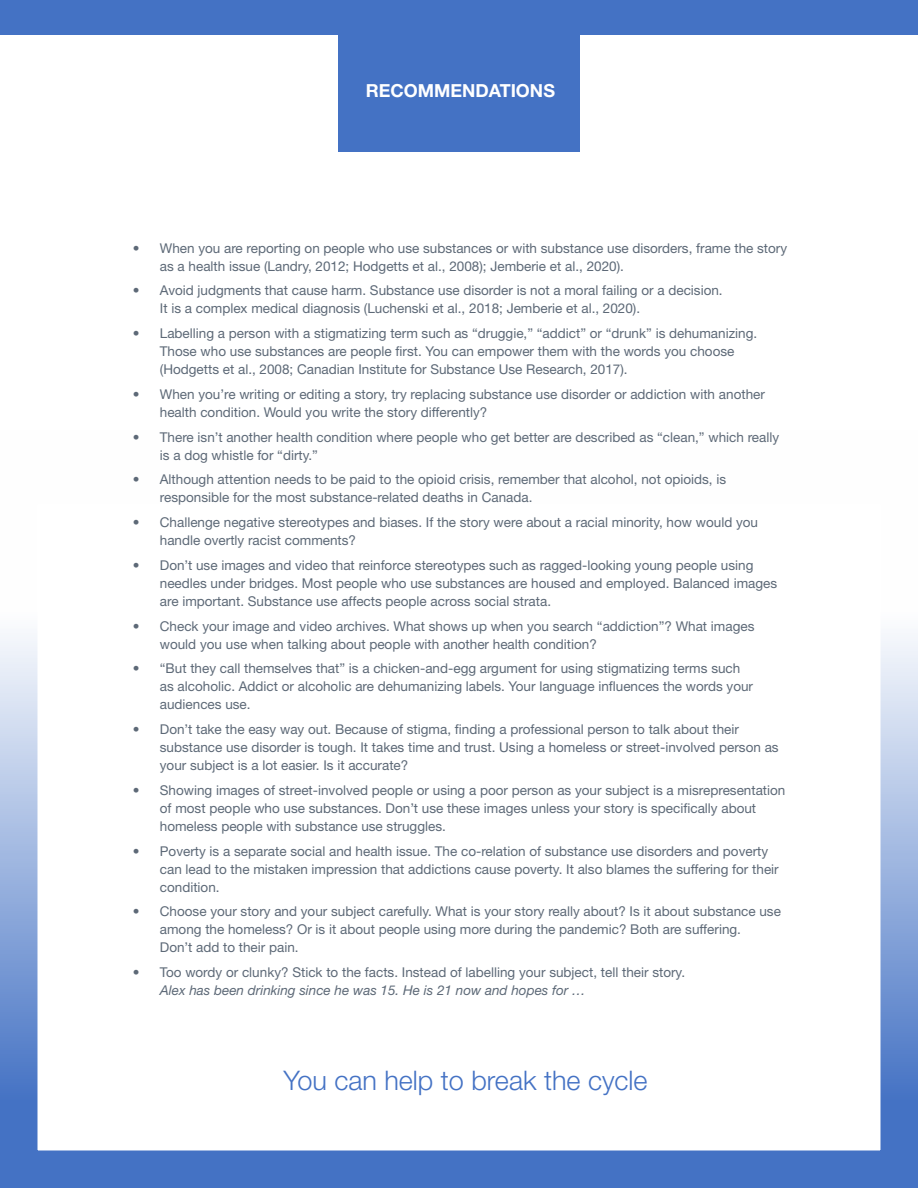
<style>
.page{position:relative;width:918px;height:1188px;background:#fff}
.page>*{position:absolute;margin:0;border:0;box-sizing:border-box;transform-origin:0 0}
.Paragraph_Text{font:300 27px "Helvetica Neue LT Std";color:#4472c4}
.Paragraph_Text-2{font:700 18px "Helvetica Neue LT Std";color:#fff}
.t1{font:13.5px/18px "Helvetica Neue LT Std";color:#5d6977}
.s1{font-style:italic}
</style>
<div class="page">
<div style="left:0;top:0;width:918px;height:35px;background:#4472c4"></div>
<svg style="left:0;top:635px;width:918px;height:553px"></svg>
<div style="left:338px;top:0;width:242px;height:151px;background:#4472c4"></div>
<p class="Paragraph_Text-2" style="left:366px;top:80px;width:191px">RECOMMENDATIONS</p>
<p class="t1" style="left:160px;top:239px;width:629px;text-indent:-27px">• When you are reporting on people who use substances or with substance use disorders, frame the story as a health issue (Landry, 2012; Hodgetts et al., 2008); Jemberie et al., 2020).</p>
<p class="t1" style="left:160px;top:281px;width:564px;text-indent:-27px">• Avoid judgments that cause harm. Substance use disorder is not a moral failing or a decision.<br>It is a complex medical diagnosis (Luchenski et al., 2018; Jemberie et al., 2020).</p>
<p class="t1" style="left:160px;top:324px;width:599px;text-indent:-27px">• Labelling a person with a stigmatizing term such as “druggie,” “addict” or “drunk” is dehumanizing.<br>Those who use substances are people first. You can empower them with the words you choose (Hodgetts et al., 2008; Canadian Institute for Substance Use Research, 2017).</p>
<p class="t1" style="left:160px;top:385px;width:607px;text-indent:-27px">• When you’re writing or editing a story, try replacing substance use disorder or addiction with another health condition. Would you write the story differently?</p>
<p class="t1" style="left:160px;top:428px;width:621px;text-indent:-27px">• There isn’t another health condition where people who get better are described as “clean,” which really is a dog whistle for “dirty.”</p>
<p class="t1" style="left:160px;top:470px;width:568px;text-indent:-27px">• Although attention needs to be paid to the opioid crisis, remember that alcohol, not opioids, is responsible for the most substance-related deaths in Canada.</p>
<p class="t1" style="left:160px;top:513px;width:600px;text-indent:-27px">• Challenge negative stereotypes and biases. If the story were about a racial minority, how would you handle overtly racist comments?</p>
<p class="t1" style="left:160px;top:556px;width:619px;text-indent:-27px">• Don’t use images and video that reinforce stereotypes such as ragged-looking young people using needles under bridges. Most people who use substances are housed and employed. Balanced images are important. Substance use affects people across social strata.</p>
<p class="t1" style="left:160px;top:617px;width:596px;text-indent:-27px">• Check your image and video archives. What shows up when you search “addiction”? What images would you use when talking about people with another health condition?</p>
<p class="t1" style="left:160px;top:659px;width:595px;text-indent:-27px">• “But they call themselves that” is a chicken-and-egg argument for using stigmatizing terms such as alcoholic. Addict or alcoholic are dehumanizing labels. Your language influences the words your audiences use.</p>
<p class="t1" style="left:160px;top:720px;width:620px;text-indent:-27px">• Don’t take the easy way out. Because of stigma, finding a professional person to talk about their substance use disorder is tough. It takes time and trust. Using a homeless or street-involved person as your subject is a lot easier. Is it accurate?</p>
<p class="t1" style="left:160px;top:781px;width:627px;text-indent:-27px">• Showing images of street-involved people or using a poor person as your subject is a misrepresentation of most people who use substances. Don’t use these images unless your story is specifically about homeless people with substance use struggles.</p>
<p class="t1" style="left:160px;top:842px;width:620px;text-indent:-27px">• Poverty is a separate social and health issue. The co-relation of substance use disorders and poverty can lead to the mistaken impression that addictions cause poverty. It also blames the suffering for their condition.</p>
<p class="t1" style="left:160px;top:902px;width:623px;text-indent:-27px">• Choose your story and your subject carefully. What is your story really about? Is it about substance use among the homeless? Or is it about people using more during the pandemic? Both are suffering.<br>Don’t add to their pain.</p>
<p class="t1" style="left:160px;top:963px;width:527px;text-indent:-27px">• Too wordy or clunky? Stick to the facts. Instead of labelling your subject, tell their story.<br><span class="s1">Alex has been drinking since he was 15. He is 21 now and hopes for …</span></p>
<p class="Paragraph_Text" style="left:283px;top:1064px;width:366px">You can help to break the cycle</p>
</div>
